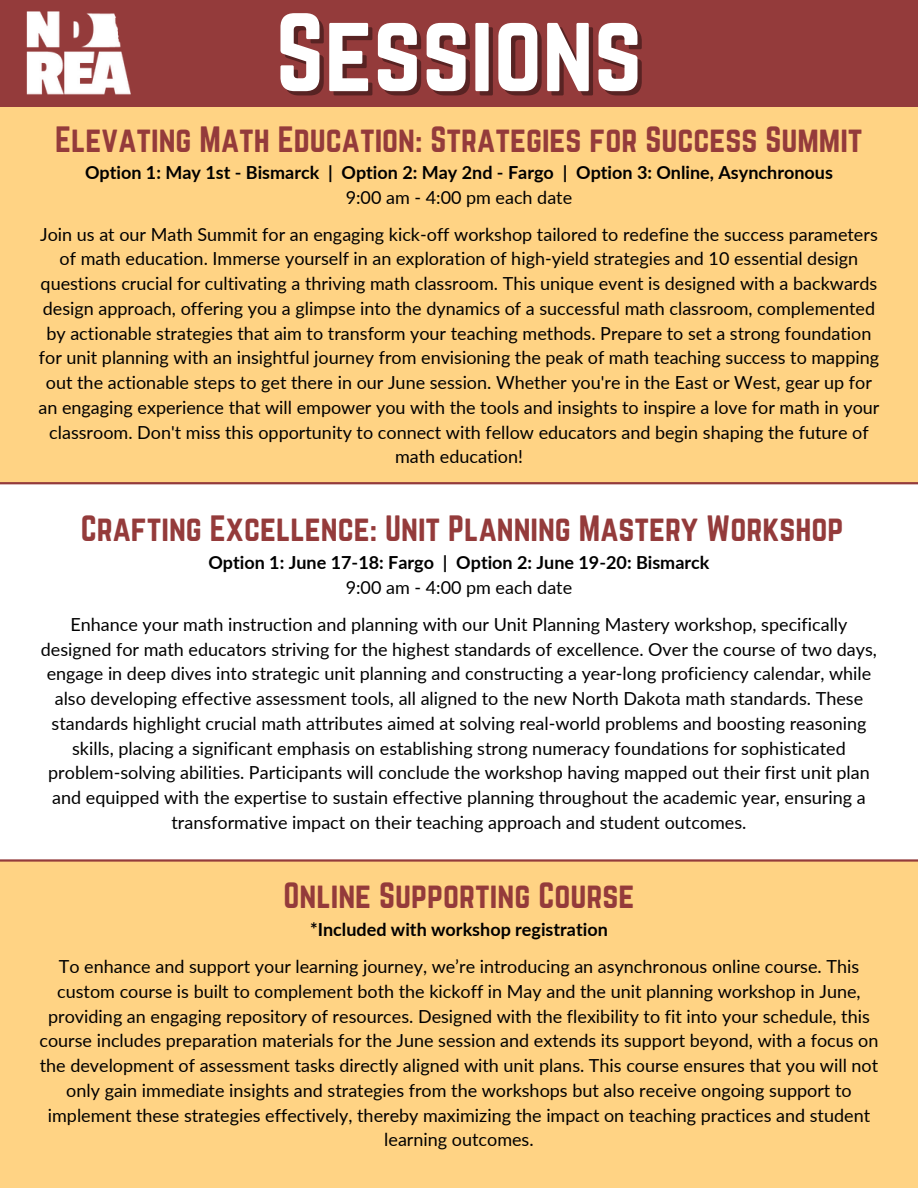
<style>
.page{position:relative;width:918px;height:1188px;background:#ffd384}
.page>*{position:absolute;margin:0;border:0;box-sizing:border-box;transform-origin:0 0}
.t1{font:97.5px "Norwester";color:#fff}
.t2{font:31.95px "Norwester";color:#943b3b}
.t3{font:18px/24.8px "Lato";color:#000;text-align:center}
.t4{font:700 18px "Lato";color:#000}
</style>
<div class="page">
<div style="left:0;top:483px;width:918px;height:377px;background:#fff"></div>
<hr style="left:0;top:859px;width:918px;height:3px;background:#943b3b">
<hr style="left:0;top:482px;width:918px;height:2px;background:#943b3b">
<div style="left:0;top:0;width:918px;height:107px;background:#943b3b"></div>
<img style="left:26px;top:11px;width:105px;height:84px">
<h1 class="t1" style="left:276px;top:-6px;width:368px">Sessions</h1>
<h2 class="t2" style="left:55px;top:120px;width:809px">Elevating Math Education: Strategies for Success Summit</h2>
<p class="t4" style="left:85px;top:161px;width:749px">Option 1: May 1st - Bismarck | Option 2: May 2nd - Fargo | Option 3: Online, Asynchronous</p>
<p class="t3" style="left:40px;top:178px;width:839px;line-height:36.8px">9:00 am - 4:00 pm each date<br>Join us at our Math Summit for an engaging kick-off workshop tailored to redefine the success parameters</p>
<p class="t3" style="left:39px;top:246px;width:842px">of math education. Immerse yourself in an exploration of high-yield strategies and 10 essential design questions crucial for cultivating a thriving math classroom. This unique event is designed with a backwards design approach, offering you a glimpse into the dynamics of a successful math classroom, complemented by actionable strategies that aim to transform your teaching methods. Prepare to set a strong foundation for unit planning with an insightful journey from envisioning the peak of math teaching success to mapping out the actionable steps to get there in our June session. Whether you're in the East or West, gear up for an engaging experience that will empower you with the tools and insights to inspire a love for math in your classroom. Don't miss this opportunity to connect with fellow educators and begin shaping the future of math education!</p>
<h2 class="t2" style="left:81px;top:509px;width:764px">Crafting Excellence: Unit Planning Mastery Workshop</h2>
<p class="t4" style="left:208px;top:551px;width:503px">Option 1: June 17-18: Fargo | Option 2: June 19-20: Bismarck</p>
<p class="t3" style="left:70px;top:569px;width:779px;line-height:36.8px">9:00 am - 4:00 pm each date<br>Enhance your math instruction and planning with our Unit Planning Mastery workshop, specifically</p>
<p class="t3" style="left:41px;top:636px;width:838px">designed for math educators striving for the highest standards of excellence. Over the course of two days, engage in deep dives into strategic unit planning and constructing a year-long proficiency calendar, while also developing effective assessment tools, all aligned to the new North Dakota math standards. These standards highlight crucial math attributes aimed at solving real-world problems and boosting reasoning skills, placing a significant emphasis on establishing strong numeracy foundations for sophisticated problem-solving abilities. Participants will conclude the workshop having mapped out their first unit plan and equipped with the expertise to sustain effective planning throughout the academic year, ensuring a transformative impact on their teaching approach and student outcomes.</p>
<h2 class="t2" style="left:284px;top:876px;width:352px">Online Supporting Course</h2>
<p class="t4" style="left:310px;top:919px;width:299px">*Included with workshop registration</p>
<p class="t3" style="left:39px;top:954px;width:841px">To enhance and support your learning journey, we’re introducing an asynchronous online course. This custom course is built to complement both the kickoff in May and the unit planning workshop in June, providing an engaging repository of resources. Designed with the flexibility to fit into your schedule, this course includes preparation materials for the June session and extends its support beyond, with a focus on the development of assessment tasks directly aligned with unit plans. This course ensures that you will not only gain immediate insights and strategies from the workshops but also receive ongoing support to implement these strategies effectively, thereby maximizing the impact on teaching practices and student learning outcomes.</p>
</div>
